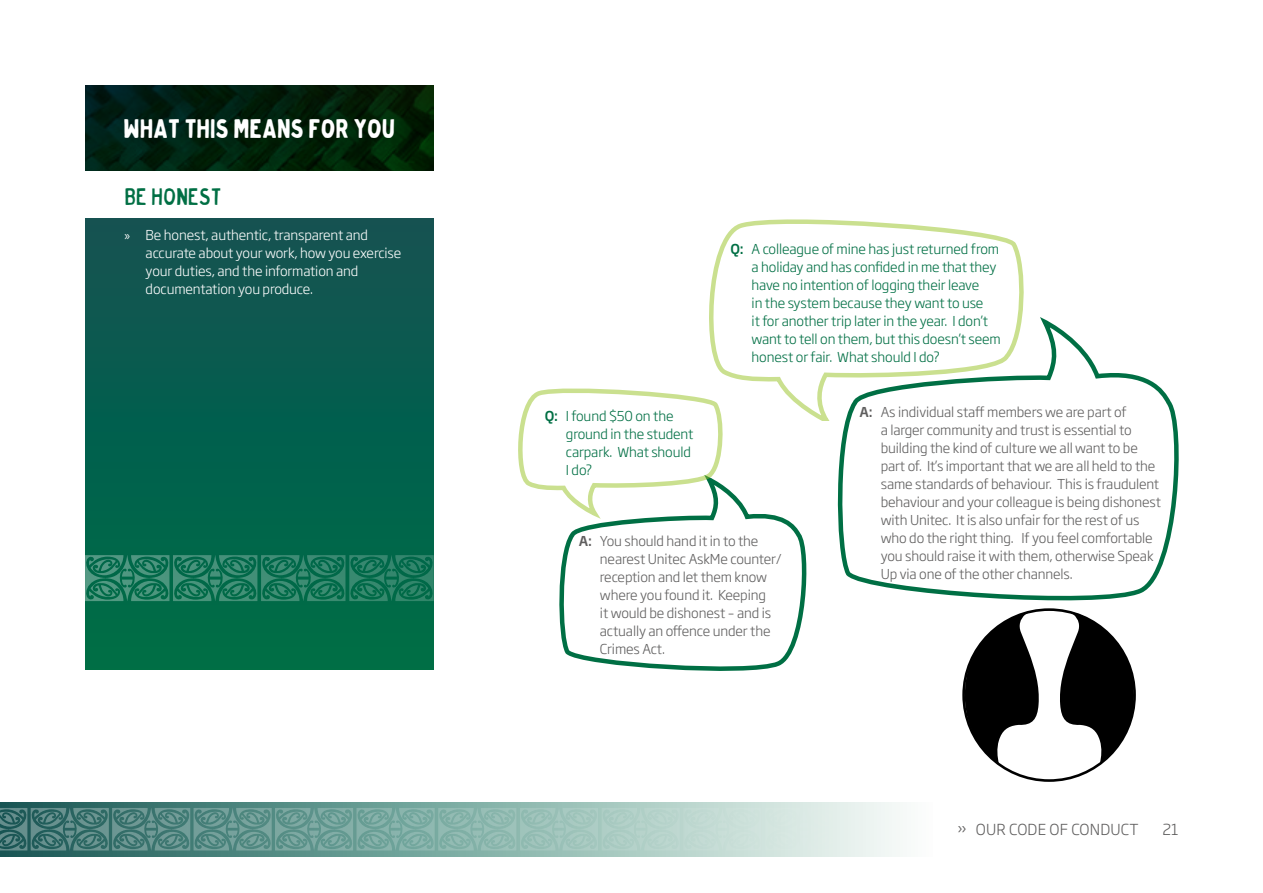
<style>
.page{position:relative;width:1263px;height:893px;background:#fff}
.page>*{position:absolute;margin:0;border:0;box-sizing:border-box;transform-origin:0 0}
.t1{font:700 27px "Bobby J";letter-spacing:-.025em;color:#fff}
.t2{font:24px "Bobby J";letter-spacing:-.01em;color:#006f44}
.t3{font:300 15px "Soho Gothic Pro";letter-spacing:.015em;color:#5f5e5e}
.t4{font:300 13.5px/18px "Soho Gothic Pro";letter-spacing:-.01em;color:#5f5e5e}
.t5{font:300 13.5px/18px "Soho Gothic Pro";letter-spacing:-.01em;color:#006f44}
.t6{font:300 13.5px/18px "Soho Gothic Pro";letter-spacing:-.01em;color:#fff}
.s1{font-family:"Myriad Pro";font-weight:400}
.s2{font-weight:500}
</style>
<div class="page">
<svg style="left:0;top:802px;width:900px;height:54px;background:#81aba4"></svg>
<svg style="left:0;top:808px;width:900px;height:42px;background:#8db3ad"></svg>
<svg style="left:85px;top:219px;width:349px;height:451px;background:#065f4c"></svg>
<svg style="left:85px;top:555px;width:349px;height:46px;background:#217b5f"></svg>
<svg style="left:85px;top:85px;width:349px;height:85px;background:#00200c"></svg>
<svg style="left:559px;top:485px;width:248px;height:186px"></svg>
<svg style="left:518px;top:388px;width:205px;height:132px"></svg>
<svg style="left:701px;top:219px;width:323px;height:202px"></svg>
<svg style="left:836px;top:322px;width:343px;height:279px"></svg>
<svg style="left:1060px;top:611px;width:76px;height:153px"></svg>
<svg style="left:963px;top:611px;width:76px;height:153px"></svg>
<h1 class="t1" style="left:123px;top:114px;width:274px">WHAT THIS MEANS FOR YOU</h1>
<h2 class="t2" style="left:124px;top:185px;width:99px">BE HONEST</h2>
<p class="t6" style="left:146px;top:226px;width:257px;text-indent:-21px"><span class="s1">»</span> Be honest, authentic, transparent and accurate about your work, how you exercise your duties, and the information and documentation you produce.</p>
<p class="t5" style="left:752px;top:240px;width:251px;text-indent:-21px"><span class="s2">Q:</span> A colleague of mine has just returned from a holiday and has confided in me that they have no intention of logging their leave<br>in the system because they want to use<br>it for another trip later in the year. I don’t want to tell on them, but this doesn’t seem honest or fair. What should I do?</p>
<p class="t5" style="left:566px;top:406px;width:129px;text-indent:-21px"><span class="s2">Q:</span> I found $50 on the ground in the student carpark. What should<br>I do?</p>
<p class="t4" style="left:881px;top:402px;width:282px;text-indent:-21px"><span class="s2">A:</span> As individual staff members we are part of<br>a larger community and trust is essential to building the kind of culture we all want to be part of. It’s important that we are all held to the same standards of behaviour. This is fraudulent behaviour and your colleague is being dishonest with Unitec. It is also unfair for the rest of us who do the right thing. If you feel comfortable you should raise it with them, otherwise Speak Up via one of the other channels.</p>
<p class="t4" style="left:600px;top:532px;width:183px;text-indent:-21px"><span class="s2">A:</span> You should hand it in to the nearest Unitec AskMe counter/ reception and let them know where you found it. Keeping<br>it would be dishonest – and is actually an offence under the<br>Crimes Act.</p>
<p class="t3" style="left:957px;top:818px;width:183px">» OUR CODE OF CONDUCT</p>
<p class="t3" style="left:1162px;top:818px;width:18px">21</p>
</div>
